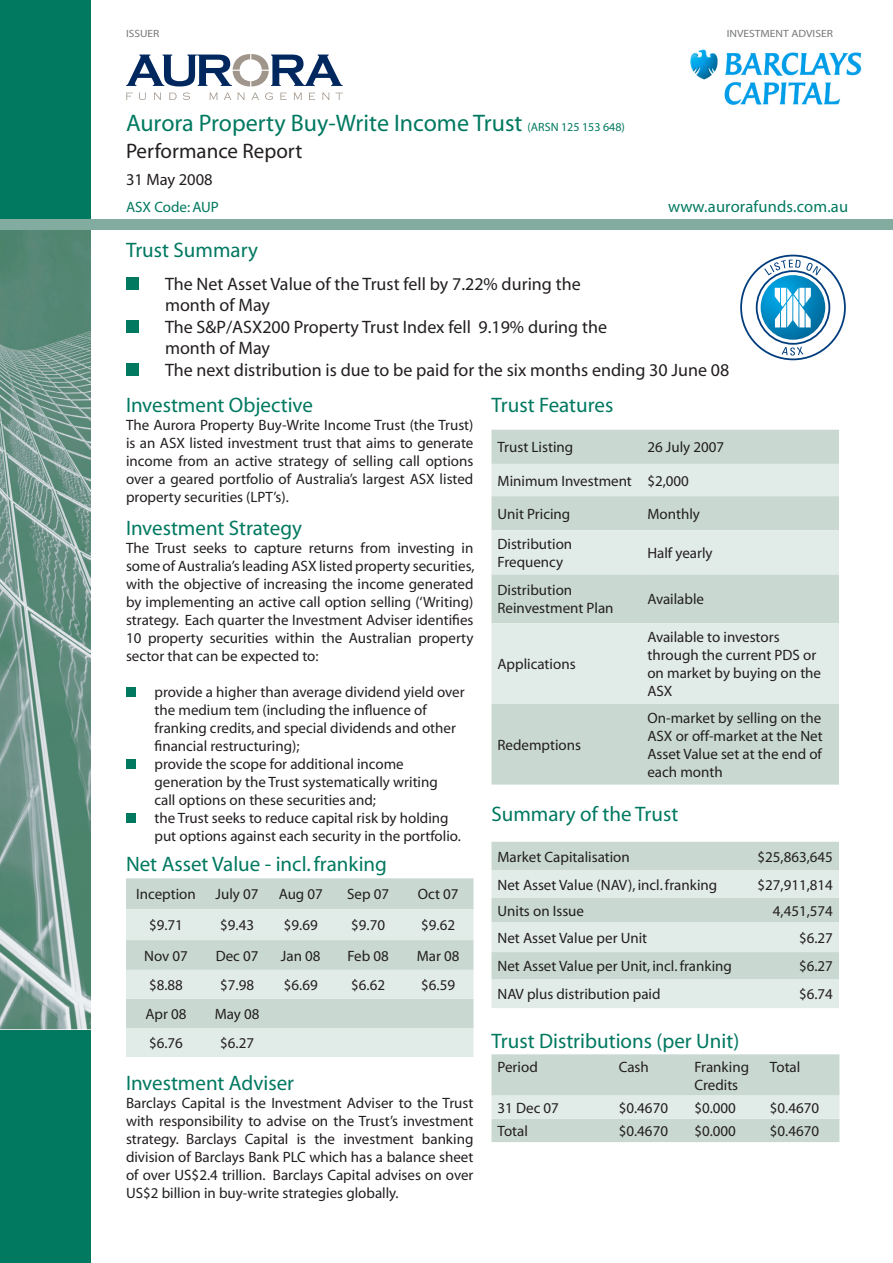
<style>
.page{position:relative;width:893px;height:1263px;background:#fff}
.page>*{position:absolute;margin:0;border:0;box-sizing:border-box;transform-origin:0 0}
.t1{font:24px "Myriad";color:#007960}
.t2{font:21px "Myriad";color:#007960}
.t3{font:21px "Myriad";color:#231f20}
.t4{font:18px "Myriad";color:#231f20}
.t5{font:16.5px "Myriad";letter-spacing:.01em;color:#007960}
.t6{font:16.5px "Myriad";color:#231f20}
.t7{font:15px/18px "Myriad";color:#231f20}
.t8{font:15px "Myriad";color:#007960}
.t9{font:10.5px "Myriad";color:#76787b;scale:1.1 1}
.s1{font-size:12px}
</style>
<div class="page">
<img style="left:690px;top:49px;width:172px;height:56px">
<svg style="left:740px;top:255px;width:106px;height:105px"></svg>
<div style="left:491px;top:430px;width:348px;height:354px;background:#c9d9d2"></div>
<svg style="left:491px;top:464px;width:348px;height:239px;background:#d9e4df"></svg>
<div style="left:491px;top:842px;width:348px;height:28px;background:#c9d9d2"></div>
<svg style="left:491px;top:870px;width:348px;height:138px;background:#d8e4df"></svg>
<svg style="left:491px;top:1054px;width:348px;height:88px;background:#cfded7"></svg>
<div style="left:0;top:0;width:90px;height:1263px;background:#007960"></div>
<div style="left:126px;top:687px;width:10px;height:10px;background:#007960"></div>
<div style="left:126px;top:759px;width:10px;height:10px;background:#007960"></div>
<div style="left:126px;top:813px;width:10px;height:10px;background:#007960"></div>
<div style="left:126px;top:878px;width:347px;height:31px;background:#c9d9d2"></div>
<svg style="left:126px;top:909px;width:347px;height:148px;background:#d7e3de"></svg>
<svg style="left:126px;top:54px;width:217px;height:32px"></svg>
<svg style="left:126px;top:92px;width:6px;height:8px"></svg>
<svg style="left:139px;top:93px;width:7px;height:7px"></svg>
<svg style="left:154px;top:93px;width:7px;height:7px"></svg>
<svg style="left:169px;top:93px;width:8px;height:7px"></svg>
<svg style="left:183px;top:93px;width:7px;height:7px"></svg>
<svg style="left:209px;top:93px;width:9px;height:7px"></svg>
<svg style="left:224px;top:93px;width:21px;height:7px"></svg>
<svg style="left:251px;top:93px;width:8px;height:7px"></svg>
<svg style="left:265px;top:93px;width:8px;height:7px"></svg>
<svg style="left:280px;top:92px;width:6px;height:8px"></svg>
<svg style="left:294px;top:93px;width:8px;height:7px"></svg>
<svg style="left:309px;top:92px;width:6px;height:8px"></svg>
<svg style="left:322px;top:93px;width:8px;height:7px"></svg>
<svg style="left:336px;top:92px;width:7px;height:8px"></svg>
<div style="left:126px;top:277px;width:12px;height:13px;background:#007960"></div>
<div style="left:126px;top:320px;width:12px;height:13px;background:#007960"></div>
<div style="left:126px;top:364px;width:12px;height:12px;background:#007960"></div>
<img style="left:0;top:230px;width:90px;height:799px">
<div style="left:0;top:219px;width:893px;height:11px;background:#82ac9f"></div>
<p class="t9" style="left:126px;top:28px;width:32px">ISSUER</p>
<p class="t9" style="left:727px;top:28px;width:98px">INVESTMENT ADVISER</p>
<p class="t1" style="left:126px;top:111px;width:500px">Aurora Property Buy-Write Income Trust <span class="s1">(ARSN 125 153 648)</span></p>
<p class="t3" style="left:126px;top:140px;width:178px">Performance Report</p>
<p class="t6" style="left:126px;top:171px;width:88px">31 May 2008</p>
<p class="t8" style="left:126px;top:199px;width:94px">ASX Code: AUP</p>
<p class="t5" style="left:668px;top:198px;width:182px">www.aurorafunds.com.au</p>
<p class="t2" style="left:126px;top:239px;width:133px">Trust Summary</p>
<p class="t4" style="left:165px;top:275px;width:417px">The Net Asset Value of the Trust fell by 7.22% during the</p>
<p class="t4" style="left:165px;top:296px;width:107px">month of May</p>
<p class="t4" style="left:165px;top:318px;width:444px">The S&amp;P/ASX200 Property Trust Index fell 9.19% during the</p>
<p class="t4" style="left:165px;top:339px;width:107px">month of May</p>
<p class="t4" style="left:165px;top:361px;width:566px">The next distribution is due to be paid for the six months ending 30 June 08</p>
<p class="t2" style="left:126px;top:394px;width:188px">Investment Objective</p>
<p class="t7" style="left:126px;top:416px;width:349px;text-align:justify">The Aurora Property Buy-Write Income Trust (the Trust) is an ASX listed investment trust that aims to generate income from an active strategy of selling call options over a geared portfolio of Australia’s largest ASX listed property securities (LPT’s).</p>
<p class="t2" style="left:126px;top:517px;width:177px">Investment Strategy</p>
<p class="t7" style="left:126px;top:539px;width:350px;text-align:justify">The Trust seeks to capture returns from investing in some of Australia’s leading ASX listed property securities, with the objective of increasing the income generated by implementing an active call option selling (‘Writing) strategy. Each quarter the Investment Adviser identifies 10 property securities within the Australian property sector that can be expected to:</p>
<p class="t7" style="left:155px;top:683px;width:312px">provide a higher than average dividend yield over</p>
<p class="t7" style="left:154px;top:701px;width:303px">the medium tem (including the influence of franking credits, and special dividends and other financial restructuring);</p>
<p class="t7" style="left:154px;top:755px;width:285px">provide the scope for additional income generation by the Trust systematically writing call options on these securities and;</p>
<p class="t7" style="left:154px;top:809px;width:308px">the Trust seeks to reduce capital risk by holding put options against each security in the portfolio.</p>
<p class="t2" style="left:126px;top:853px;width:262px">Net Asset Value - incl. franking</p>
<p class="t7" style="left:136px;top:886px;width:61px">Inception</p>
<p class="t7" style="left:216px;top:886px;width:44px">July 07</p>
<p class="t7" style="left:279px;top:886px;width:46px">Aug 07</p>
<p class="t7" style="left:347px;top:886px;width:44px">Sep 07</p>
<p class="t7" style="left:418px;top:886px;width:42px">Oct 07</p>
<p class="t7" style="left:149px;top:917px;width:35px">$9.71</p>
<p class="t7" style="left:220px;top:917px;width:35px">$9.43</p>
<p class="t7" style="left:284px;top:917px;width:35px">$9.69</p>
<p class="t7" style="left:351px;top:917px;width:35px">$9.70</p>
<p class="t7" style="left:421px;top:917px;width:35px">$9.62</p>
<p class="t7" style="left:144px;top:947px;width:45px">Nov 07</p>
<p class="t7" style="left:216px;top:947px;width:44px">Dec 07</p>
<p class="t7" style="left:281px;top:947px;width:41px">Jan 08</p>
<p class="t7" style="left:347px;top:947px;width:43px">Feb 08</p>
<p class="t7" style="left:417px;top:947px;width:44px">Mar 08</p>
<p class="t7" style="left:149px;top:977px;width:35px">$8.88</p>
<p class="t7" style="left:220px;top:977px;width:35px">$7.98</p>
<p class="t7" style="left:284px;top:977px;width:35px">$6.69</p>
<p class="t7" style="left:351px;top:977px;width:35px">$6.62</p>
<p class="t7" style="left:421px;top:977px;width:35px">$6.59</p>
<p class="t7" style="left:145px;top:1006px;width:43px">Apr 08</p>
<p class="t7" style="left:215px;top:1006px;width:46px">May 08</p>
<p class="t7" style="left:149px;top:1035px;width:35px">$6.76</p>
<p class="t7" style="left:220px;top:1035px;width:35px">$6.27</p>
<p class="t2" style="left:126px;top:1072px;width:170px">Investment Adviser</p>
<p class="t7" style="left:126px;top:1094px;width:349px;text-align:justify">Barclays Capital is the Investment Adviser to the Trust with responsibility to advise on the Trust’s investment strategy. Barclays Capital is the investment banking division of Barclays Bank PLC which has a balance sheet of over US$2.4 trillion. Barclays Capital advises on over US$2 billion in buy-write strategies globally.</p>
<p class="t2" style="left:491px;top:394px;width:123px">Trust Features</p>
<p class="t7" style="left:497px;top:439px;width:77px">Trust Listing</p>
<p class="t7" style="left:647px;top:439px;width:78px">26 July 2007</p>
<p class="t7" style="left:497px;top:472px;width:136px">Minimum Investment</p>
<p class="t7" style="left:647px;top:472px;width:43px">$2,000</p>
<p class="t7" style="left:497px;top:505px;width:74px">Unit Pricing</p>
<p class="t7" style="left:647px;top:505px;width:54px">Monthly</p>
<p class="t7" style="left:497px;top:536px;width:76px">Distribution<br>Frequency</p>
<p class="t7" style="left:647px;top:545px;width:67px">Half yearly</p>
<p class="t7" style="left:497px;top:582px;width:118px">Distribution<br>Reinvestment Plan</p>
<p class="t7" style="left:647px;top:591px;width:58px">Available</p>
<p class="t7" style="left:497px;top:656px;width:80px">Applications</p>
<p class="t7" style="left:647px;top:629px;width:175px">Available to investors through the current PDS or on market by buying on the<br>ASX</p>
<p class="t7" style="left:647px;top:709px;width:177px;text-align:justify">On-market by selling on the ASX or off-market at the Net Asset Value set at the end of each month</p>
<p class="t2" style="left:491px;top:804px;width:188px">Summary of the Trust</p>
<p class="t7" style="left:497px;top:848px;width:134px">Market Capitalisation</p>
<p class="t7" style="left:757px;top:848px;width:77px">$25,863,645</p>
<p class="t7" style="left:497px;top:876px;width:221px">Net Asset Value (NAV), incl. franking</p>
<p class="t7" style="left:757px;top:876px;width:77px">$27,911,814</p>
<p class="t7" style="left:497px;top:902px;width:88px">Units on Issue</p>
<p class="t7" style="left:773px;top:902px;width:62px">4,451,574</p>
<p class="t7" style="left:497px;top:929px;width:151px">Net Asset Value per Unit</p>
<p class="t7" style="left:799px;top:929px;width:35px">$6.27</p>
<p class="t7" style="left:497px;top:958px;width:236px">Net Asset Value per Unit, incl. franking</p>
<p class="t7" style="left:799px;top:958px;width:35px">$6.27</p>
<p class="t7" style="left:497px;top:986px;width:165px">NAV plus distribution paid</p>
<p class="t7" style="left:799px;top:986px;width:35px">$6.74</p>
<p class="t2" style="left:491px;top:1031px;width:249px">Trust Distributions (per Unit)</p>
<p class="t7" style="left:497px;top:1058px;width:42px">Period</p>
<p class="t7" style="left:619px;top:1058px;width:32px">Cash</p>
<p class="t7" style="left:694px;top:1058px;width:56px">Franking<br>Credits</p>
<p class="t7" style="left:770px;top:1058px;width:32px">Total</p>
<p class="t7" style="left:497px;top:1099px;width:63px">31 Dec 07</p>
<p class="t7" style="left:619px;top:1099px;width:51px">$0.4670</p>
<p class="t7" style="left:694px;top:1099px;width:43px">$0.000</p>
<p class="t7" style="left:770px;top:1099px;width:51px">$0.4670</p>
<p class="t7" style="left:497px;top:1123px;width:32px">Total</p>
<p class="t7" style="left:619px;top:1123px;width:51px">$0.4670</p>
<p class="t7" style="left:694px;top:1123px;width:43px">$0.000</p>
<p class="t7" style="left:770px;top:1123px;width:51px">$0.4670</p>
<p class="t7" style="left:497px;top:736px;width:85px">Redemptions</p>
</div>
